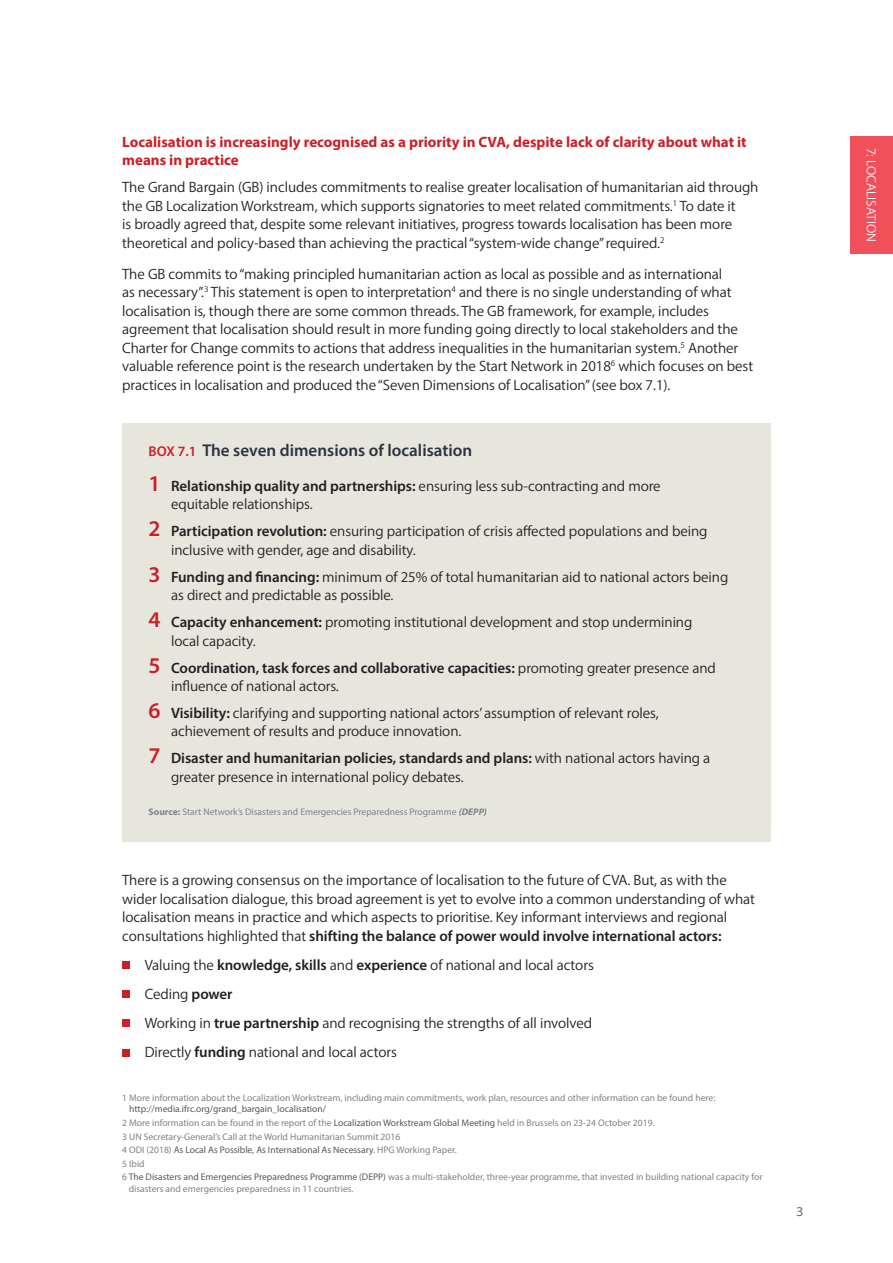
<style>
.page{position:relative;width:893px;height:1263px;background:#fff}
.page>*{position:absolute;margin:0;border:0;box-sizing:border-box;transform-origin:0 0}
.t1{font:17.1px "Myriad Variable Concept";letter-spacing:.18em;color:#2d323e}
.Body_Copy{font:15px/18.5px "Myriad Variable Concept";letter-spacing:.15em;color:#231f20}
.Secondary_header{font:15px "Myriad Variable Concept";letter-spacing:.18em;color:#cb2028}
.Body_Copy-2{font:15px/18.5px "Myriad Variable Concept";letter-spacing:.17em;color:#231f20}
.Body_Copy-3{font:15px "Myriad Variable Concept";letter-spacing:.185em;color:#231f20}
.t2{font:13.5px "Myriad Variable Concept";color:#fff}
.t3{font:13.5px "Myriad Variable Concept";color:#6c6d70}
.Body_Copy-4{font:9.6px/11.6px "Myriad Pro";color:#808285}
.t4{font:9.6px "Myriad Pro";color:#57585a}
.s1{font-size:14.25px;color:#cb2028}
.s2{font-size:22.5px;color:#cb2028}
.s3{font-weight:700}
.s4{font-weight:700;font-style:italic}
.s5{color:#57585a}
.s6{color:#808285}
</style>
<div class="page">
<div style="left:850px;top:136px;width:43px;height:118px;background:#ef505a"></div>
<div style="left:122px;top:424px;width:649px;height:418px;background:#e7e6dd"></div>
<div style="left:122px;top:961px;width:8px;height:8px;background:#cb2028"></div>
<div style="left:122px;top:990px;width:8px;height:8px;background:#cb2028"></div>
<div style="left:122px;top:1019px;width:8px;height:8px;background:#cb2028"></div>
<div style="left:122px;top:1048px;width:8px;height:8px;background:#cb2028"></div>
<p class="Secondary_header" style="left:122px;top:133px;width:624px">Localisation is increasingly recognised as a priority in CVA,despite lack of clarity about what it</p>
<p class="Secondary_header" style="left:122px;top:151px;width:115px">means in practice</p>
<p class="Body_Copy" style="left:122px;top:178px;width:635px">The Grand Bargain (GB) includes commitments to realise greater localisation of humanitarian aid through the GB Localization Workstream, which supports signatories to meet related commitments.<sup>1</sup> To date it<br>is broadly agreed that, despite some relevant initiatives, progress towards localisation has been more theoretical and policy-based than achieving the practical “system-wide change” required.<sup>2</sup></p>
<p class="Body_Copy" style="left:122px;top:265px;width:631px">The GB commits to “making principled humanitarian action as local as possible and as international<br>as necessary”.<sup>3</sup> This statement is open to interpretation<sup>4</sup> and there is no single understanding of what localisation is, though there are some common threads. The GB framework, for example, includes agreement that localisation should result in more funding going directly to local stakeholders and the Charter for Change commits to actions that address inequalities in the humanitarian system.<sup>5</sup> Another valuable reference point is the research undertaken by the Start Network in 2018<sup>6</sup> which focuses on best practices in localisation and produced the “Seven Dimensions of Localisation” (see box 7.1).</p>
<p class="t1" style="left:149px;top:440px;width:322px"><span class="s1">BOX 7.1</span> The seven dimensions of localisation</p>
<p class="Body_Copy" style="left:171px;top:477px;width:489px;text-indent:-23px"><span class="s2">1</span> Relationship quality and partnerships: ensuring less sub-contracting and more equitable relationships.</p>
<p class="Body_Copy" style="left:171px;top:522px;width:535px;text-indent:-23px"><span class="s2">2</span> Participation revolution: ensuring participation of crisis affected populations and being inclusive with gender, age and disability.</p>
<p class="Body_Copy" style="left:171px;top:567px;width:556px;text-indent:-23px"><span class="s2">3</span> Funding and financing: minimum of 25% of total humanitarian aid to national actors being as direct and predictable as possible.</p>
<p class="Body_Copy-2" style="left:171px;top:613px;width:520px;text-indent:-23px"><span class="s2">4</span> Capacity enhancement: promoting institutional development and stop undermining local capacity.</p>
<p class="Body_Copy" style="left:171px;top:658px;width:544px;text-indent:-23px"><span class="s2">5</span> Coordination, task forces and collaborative capacities: promoting greater presence and influence of national actors.</p>
<p class="Body_Copy" style="left:171px;top:704px;width:489px;text-indent:-23px"><span class="s2">6</span> Visibility: clarifying and supporting national actors’ assumption of relevant roles, achievement of results and produce innovation.</p>
<p class="Body_Copy" style="left:171px;top:749px;width:539px;text-indent:-23px"><span class="s2">7</span> Disaster and humanitarian policies, standards and plans: with national actors having a greater presence in international policy debates.</p>
<p class="Body_Copy-4" style="left:149px;top:805px;width:340px"><span class="s3">Source:</span> Start Network’s Disasters and Emergencies Preparedness Programme <span class="s4">(DEPP)</span></p>
<p class="Body_Copy" style="left:122px;top:871px;width:633px">There is a growing consensus on the importance of localisation to the future of CVA. But, as with the wider localisation dialogue, this broad agreement is yet to evolve into a common understanding of what localisation means in practice and which aspects to prioritise. Key informant interviews and regional consultations highlighted that shifting the balance of power would involve international actors:</p>
<p class="Body_Copy" style="left:145px;top:955px;width:449px">Valuing the knowledge, skills and experience of national and local actors</p>
<p class="Body_Copy-3" style="left:145px;top:985px;width:87px">Ceding power</p>
<p class="Body_Copy" style="left:145px;top:1013px;width:446px">Working in true partnership and recognising the strengths of all involved</p>
<p class="Body_Copy" style="left:145px;top:1042px;width:252px">Directly funding national and local actors</p>
<p class="Body_Copy-4" style="left:129px;top:1091px;width:588px;text-indent:-7px">1 More information about the Localization Workstream, including main commitments, work plan, resources and other information can be found here: <span class="s5">http://media.ifrc.org/grand_bargain_localisation/</span></p>
<p class="Body_Copy-4" style="left:122px;top:1117px;width:534px">2 More information can be found in the report of the <span class="s5">Localization Workstream Global Meeting</span> held in Brussels on 23-24 October 2019.</p>
<p class="Body_Copy-4" style="left:122px;top:1130px;width:280px">3 UN Secretary-General’s Call at the World Humanitarian Summit 2016</p>
<p class="t4" style="left:122px;top:1144px;width:336px"><span class="s6">4 ODI (2018)</span> As Local As Possible, As International As Necessary<span class="s6">. HPG Working Paper.</span></p>
<p class="Body_Copy-4" style="left:122px;top:1158px;width:24px">5 Ibid</p>
<p class="Body_Copy-4" style="left:129px;top:1171px;width:635px;text-indent:-7px">6 <span class="s5">The Disasters and Emergencies Preparedness Programme (DEPP)</span> was a multi-stakeholder, three-year programme, that invested in building national capacity for disasters and emergencies preparedness in 11 countries.</p>
<p class="t3" style="left:796px;top:1203px;width:6px">3</p>
<p class="t2" style="left:879px;top:148px;width:95px;rotate:90deg">7: LOCALISATION</p>
</div>
